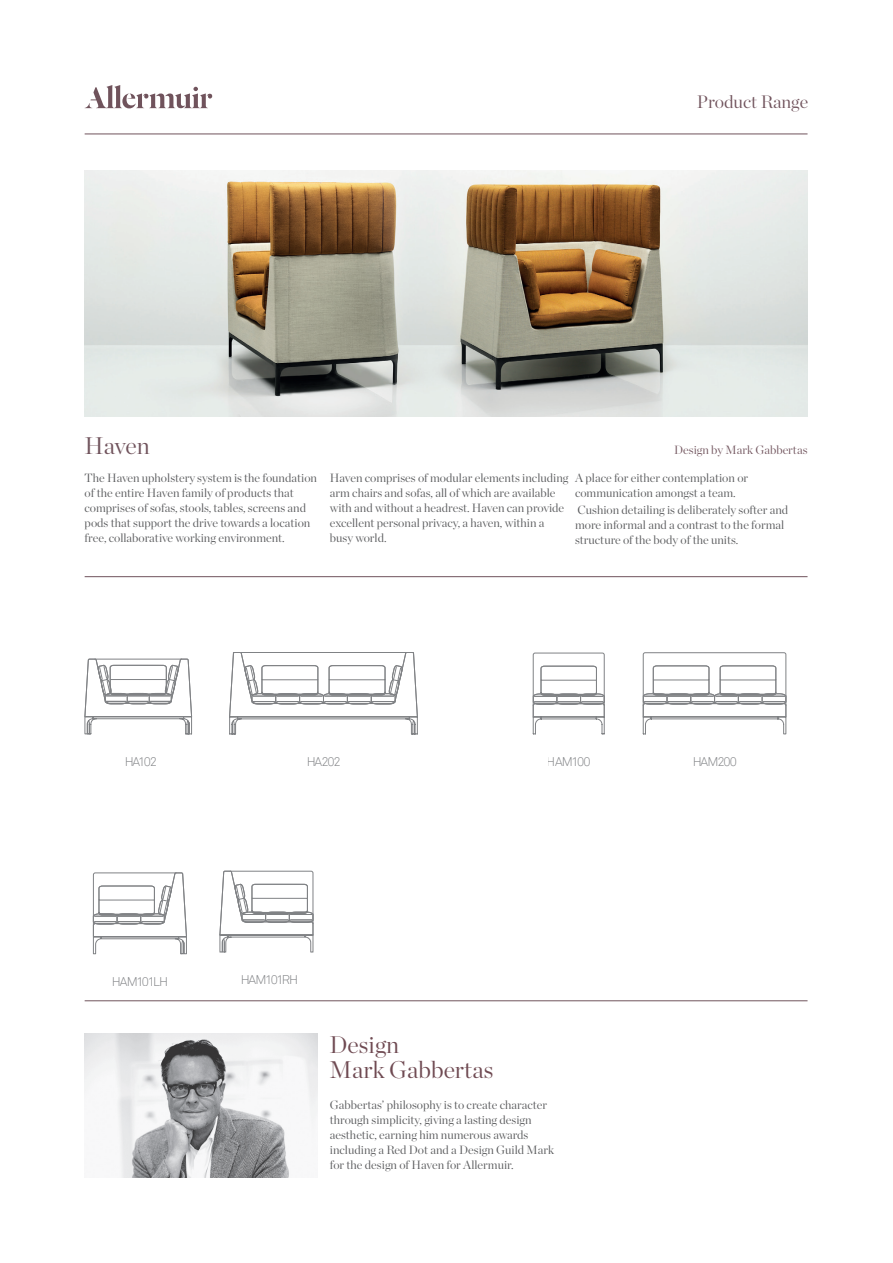
<style>
.page{position:relative;width:893px;height:1263px;background:#fff}
.page>*{position:absolute;margin:0;border:0;box-sizing:border-box;transform-origin:0 0}
.t1{font:300 24px "Chronicle Display";color:#6f4a52}
.t2{font:300 24px "Chronicle Display";letter-spacing:-.005em;color:#70535c}
.t3{font:300 18px "Chronicle Display";color:#70535c}
.t4{font:300 12.6px "Akkurat";letter-spacing:-.08em;color:#808285}
.t5{font:300 12px/15px "Chronicle Display";color:#57585a}
.t6{font:300 12px "Chronicle Display";color:#70535c}
</style>
<div class="page">
<svg style="left:85px;top:85px;width:127px;height:23px"></svg>
<hr style="left:85px;top:134px;width:722px;height:1px;background:#70535c">
<hr style="left:85px;top:576px;width:722px;height:1px;background:#70535c">
<hr style="left:85px;top:1000px;width:722px;height:1px;background:#70535c">
<img style="left:85px;top:171px;width:722px;height:245px">
<img style="left:85px;top:1033px;width:232px;height:145px">
<svg style="left:533px;top:652px;width:72px;height:82px"></svg>
<svg style="left:93px;top:872px;width:94px;height:82px"></svg>
<svg style="left:84px;top:658px;width:108px;height:76px"></svg>
<svg style="left:643px;top:652px;width:143px;height:82px"></svg>
<svg style="left:229px;top:652px;width:189px;height:82px"></svg>
<svg style="left:219px;top:870px;width:94px;height:82px"></svg>
<p class="t3" style="left:697px;top:88px;width:113px">Product Range</p>
<p class="t2" style="left:85px;top:427px;width:67px">Haven</p>
<p class="t5" style="left:85px;top:470px;width:234px">The Haven upholstery system is the foundation of the entire Haven family of products that comprises of sofas, stools, tables, screens and pods that support the drive towards a location free, collaborative working environment.</p>
<p class="t6" style="left:674px;top:440px;width:135px">Design by Mark Gabbertas</p>
<p class="t5" style="left:330px;top:470px;width:240px">Haven comprises of modular elements including arm chairs and sofas, all of which are available with and without a headrest. Haven can provide excellent personal privacy, a haven, within a busy world.</p>
<p class="t5" style="left:575px;top:470px;width:175px">A place for either contemplation or communication amongst a team.</p>
<p class="t5" style="left:575px;top:502px;width:215px">Cushion detailing is deliberately softer and more informal and a contrast to the formal structure of the body of the units.</p>
<p class="t4" style="left:124px;top:754px;width:34px">HA102</p>
<p class="t4" style="left:306px;top:754px;width:36px">HA202</p>
<p class="t4" style="left:692px;top:754px;width:47px">HAM200</p>
<p class="t4" style="left:547px;top:754px;width:45px">HAM100</p>
<p class="t4" style="left:112px;top:974px;width:58px">HAM101LH</p>
<p class="t4" style="left:240px;top:972px;width:59px">HAM101RH</p>
<p class="t1" style="left:330px;top:1026px;width:71px">Design</p>
<p class="t1" style="left:330px;top:1051px;width:165px">Mark Gabbertas</p>
<p class="t5" style="left:330px;top:1096px;width:226px">Gabbertas’ philosophy is to create character through simplicity, giving a lasting design aesthetic, earning him numerous awards including a Red Dot and a Design Guild Mark for the design of Haven for Allermuir.</p>
</div>
